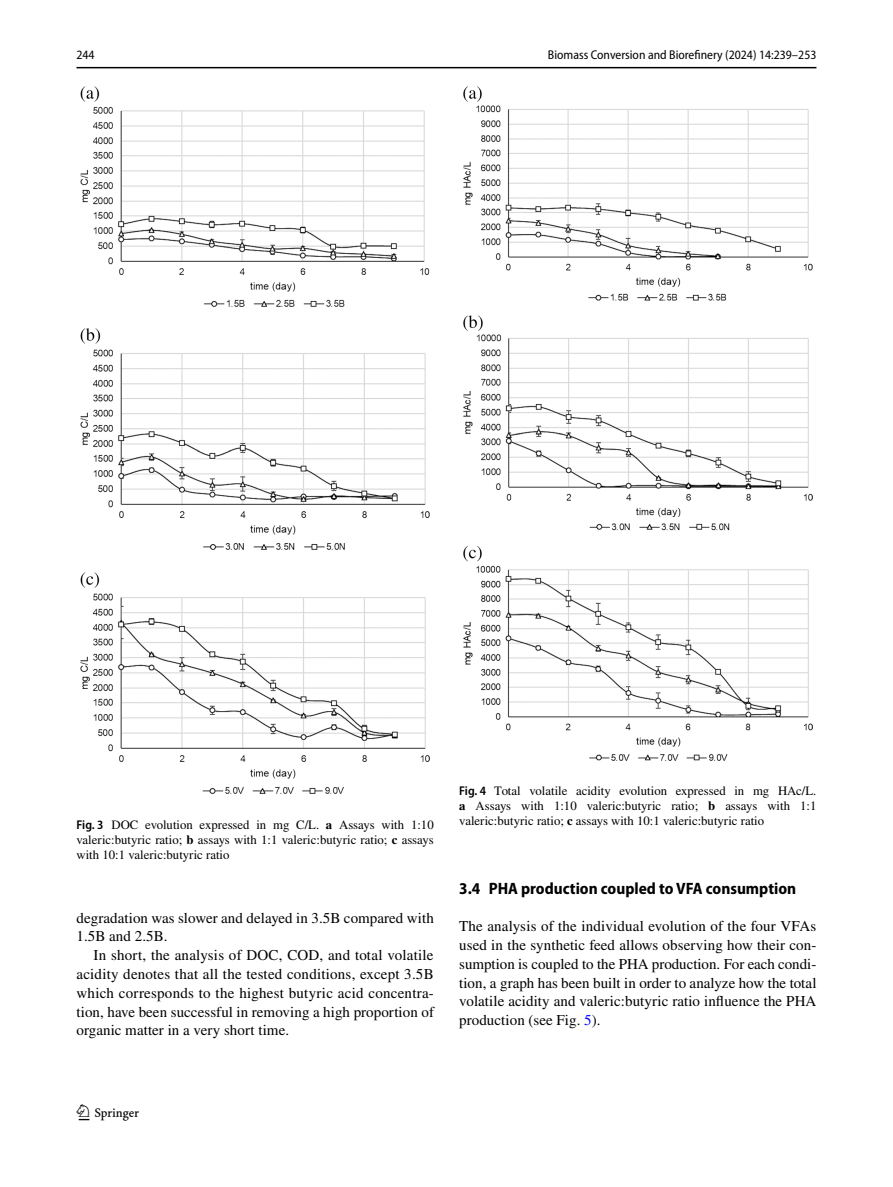
<style>
.page{position:relative;width:893px;height:1187px;background:#fff}
.page>*{position:absolute;margin:0;border:0;box-sizing:border-box;transform-origin:0 0}
.t1{font:22.5px "Springnew Regular 2";color:#000}
.t2{font:700 semi-condensed 16.5px "Myriad Pro";color:#000}
.t3{font:15px/18.8px "STIX";letter-spacing:.005em;color:#000;text-align:justify}
.t4{font:12.75px/15px "STIX";color:#000;text-align:justify}
.t5{font:semi-condensed 12.75px "Myriad Pro";color:#000}
.s1{font-family:"Myriad Pro";font-weight:600;font-stretch:semi-condensed}
.s2{font-weight:700}
.s3{color:#00f}
</style>
<div class="page">
<hr style="left:77px;top:67px;width:739px;height:1px;background:#000">
<img style="left:81px;top:87px;width:348px;height:706px">
<img style="left:463px;top:87px;width:349px;height:673px">
<p class="t5" style="left:77px;top:48px;width:20px">244</p>
<p class="t5" style="left:548px;top:48px;width:270px">Biomass Conversion and Biorefinery (2024) 14:239–253</p>
<p class="t4" style="left:77px;top:817px;width:359px"><span class="s1">Fig. 3</span> DOC evolution expressed in mg C/L. <span class="s2">a</span> Assays with 1:10 valeric:butyric ratio; <span class="s2">b</span> assays with 1:1 valeric:butyric ratio; <span class="s2">c</span> assays with 10:1 valeric:butyric ratio</p>
<p class="t3" style="left:77px;top:909px;width:359px">degradation was slower and delayed in 3.5B compared with<br>1.5B and 2.5B.</p>
<p class="t3" style="left:77px;top:946px;width:359px;text-indent:17px">In short, the analysis of DOC, COD, and total volatile acidity denotes that all the tested conditions, except 3.5B which corresponds to the highest butyric acid concentra&shy;tion, have been successful in removing a high proportion of organic matter in a very short time.</p>
<p class="t4" style="left:459px;top:784px;width:359px"><span class="s1">Fig. 4</span> Total volatile acidity evolution expressed in mg HAc/L. <span class="s2">a</span> Assays with 1:10 valeric:butyric ratio; <span class="s2">b</span> assays with 1:1 valeric:butyric ratio; <span class="s2">c</span> assays with 10:1 valeric:butyric ratio</p>
<p class="t2" style="left:459px;top:879px;width:338px">3.4 PHA production coupled to VFA consumption</p>
<p class="t3" style="left:459px;top:917px;width:359px">The analysis of the individual evolution of the four VFAs used in the synthetic feed allows observing how their con&shy;sumption is coupled to the PHA production. For each condi&shy;tion, a graph has been built in order to analyze how the total volatile acidity and valeric:butyric ratio influence the PHA production (see Fig. <span class="s3">5</span>).</p>
<h1 class="t1" style="left:79px;top:1104px;width:62px">1 3</h1>
</div>
